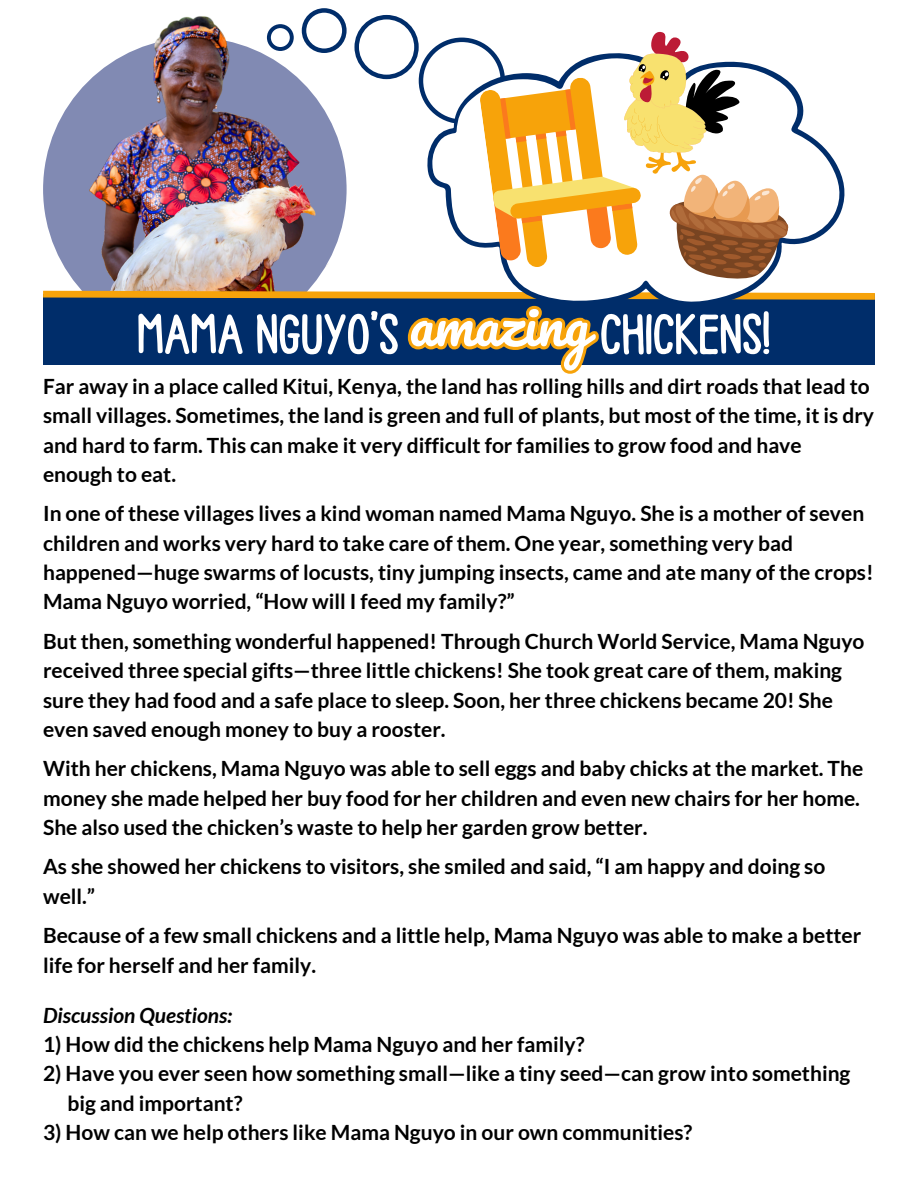
<style>
.page{position:relative;width:918px;height:1188px;background:#fff}
.page>*{position:absolute;margin:0;border:0;box-sizing:border-box;transform-origin:0 0}
.t1{font:60px "Ballpoint";color:#fff}
.t2{font:54px "Pacifico";color:#fff}
.t3{font:700 21px/29.4px "Lato";color:#000}
.t4{font:italic 700 21px "Lato";color:#000}
.s1{color:rgb(0 0 0/0)}
</style>
<div class="page">
<img style="left:43px;top:8px;width:832px;height:366px">
<p class="t2" style="left:409px;top:296px;width:182px">amaz<span class="s1">ing</span></p>
<p class="t1" style="left:137px;top:306px;width:263px">MAMA NGUYO’S</p>
<p class="t1" style="left:600px;top:306px;width:172px">CHICKENS!</p>
<p class="t3" style="left:43px;top:371px;width:833px">Far away in a place called Kitui, Kenya, the land has rolling hills and dirt roads that lead to small villages. Sometimes, the land is green and full of plants, but most of the time, it is dry and hard to farm. This can make it very difficult for families to grow food and have enough to eat.</p>
<p class="t3" style="left:43px;top:498px;width:832px">In one of these villages lives a kind woman named Mama Nguyo. She is a mother of seven children and works very hard to take care of them. One year, something very bad happened—huge swarms of locusts, tiny jumping insects, came and ate many of the crops!<br>Mama Nguyo worried, “How will I feed my family?”</p>
<p class="t3" style="left:43px;top:626px;width:823px">But then, something wonderful happened! Through Church World Service, Mama Nguyo received three special gifts—three little chickens! She took great care of them, making sure they had food and a safe place to sleep. Soon, her three chickens became 20! She even saved enough money to buy a rooster.</p>
<p class="t3" style="left:43px;top:753px;width:822px">With her chickens, Mama Nguyo was able to sell eggs and baby chicks at the market. The money she made helped her buy food for her children and even new chairs for her home.<br>She also used the chicken’s waste to help her garden grow better.</p>
<p class="t3" style="left:43px;top:852px;width:784px">As she showed her chickens to visitors, she smiled and said, “I am happy and doing so well.”</p>
<p class="t3" style="left:43px;top:920px;width:820px">Because of a few small chickens and a little help, Mama Nguyo was able to make a better life for herself and her family.</p>
<h2 class="t4" style="left:43px;top:1002px;width:191px">Discussion Questions:</h2>
<h1 class="t3" style="left:43px;top:1029px;width:543px">1) How did the chickens help Mama Nguyo and her family?</h1>
<h1 class="t3" style="left:43px;top:1058px;width:809px">2) Have you ever seen how something small—like a tiny seed—can grow into something</h1>
<p class="t3" style="left:67px;top:1088px;width:177px">big and important?</p>
<p class="t3" style="left:43px;top:1117px;width:651px">3) How can we help others like Mama Nguyo in our own communities?</p>
</div>
